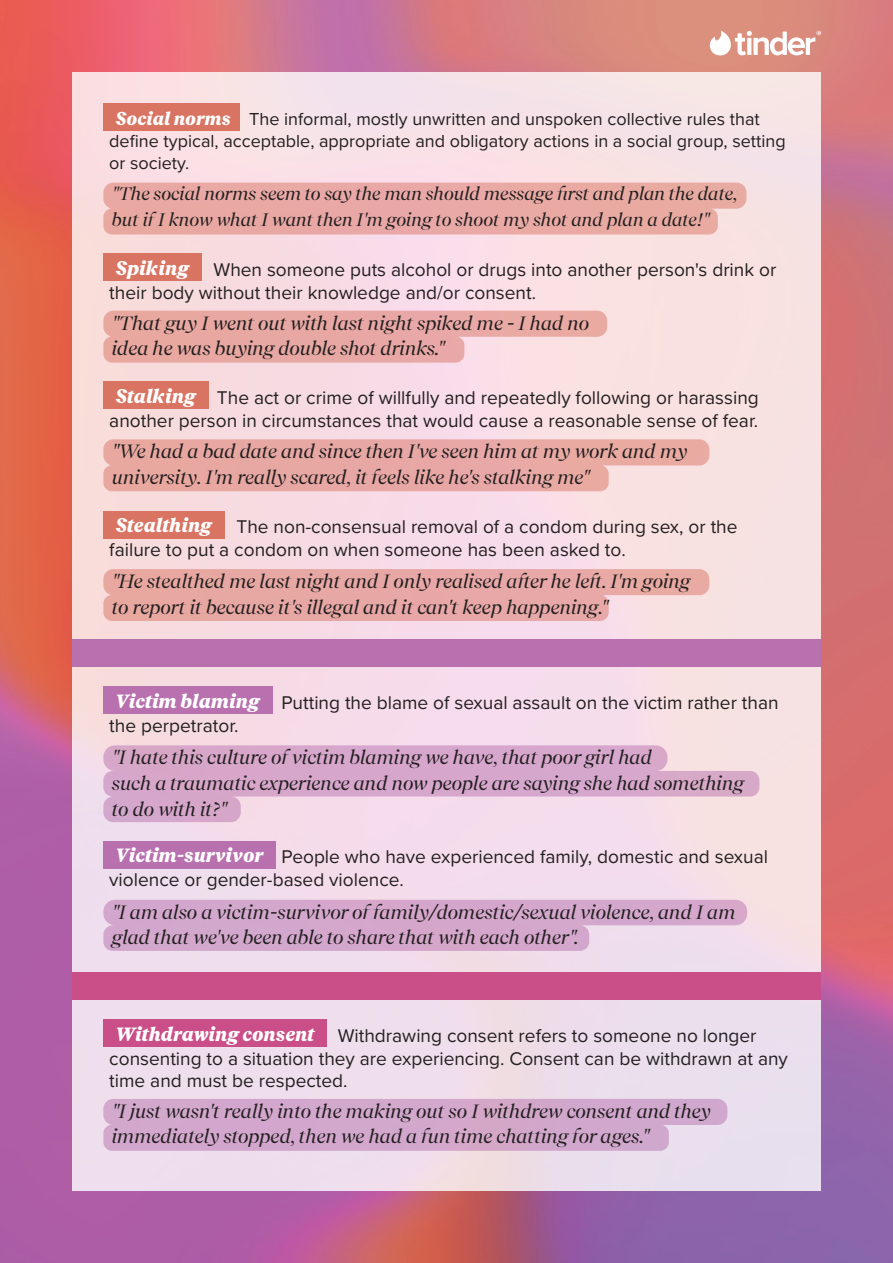
<style>
.page{position:relative;width:893px;height:1263px;background:#fff}
.page>*{position:absolute;margin:0;border:0;box-sizing:border-box;transform-origin:0 0}
.t1{font:italic 19.05px/25.7px "Recife Display";color:#231f20}
.t2{font:19.05px/23px "Proxima Nova";color:#231f20}
.t3{font:italic 900 19.05px "Recife Text";color:#fff}
.t4{font:18px/21.6px "Proxima Nova";color:#231f20}
.t5{font:italic 18px/25.7px "Recife Display";color:#231f20}
.t6{font:italic 900 18px "Recife Text";color:#fff}
</style>
<div class="page">
<img style="left:0;top:0;width:893px;height:1263px">
<div style="left:72px;top:72px;width:749px;height:1119px;background:linear-gradient(to right,#f5dbe5,#f5e1e7)"></div>
<div style="left:103px;top:253px;width:99px;height:28px;background:#d97463"></div>
<svg style="left:103px;top:311px;width:504px;height:52px;background:#eab0ac"></svg>
<div style="left:103px;top:104px;width:137px;height:27px;background:#d97463"></div>
<div style="left:103px;top:381px;width:106px;height:28px;background:#d97463"></div>
<svg style="left:103px;top:439px;width:606px;height:52px;background:#e9ada8"></svg>
<div style="left:103px;top:511px;width:122px;height:27px;background:#d97463"></div>
<svg style="left:103px;top:569px;width:606px;height:52px;background:#e8aca9"></svg>
<div style="left:72px;top:639px;width:749px;height:28px;background:#b871ae"></div>
<div style="left:103px;top:686px;width:170px;height:28px;background:#b871ae"></div>
<svg style="left:103px;top:745px;width:656px;height:77px;background:#e0b8d4"></svg>
<div style="left:103px;top:841px;width:173px;height:27px;background:#b871ae"></div>
<svg style="left:103px;top:900px;width:644px;height:51px;background:#d7aed0"></svg>
<div style="left:72px;top:972px;width:749px;height:28px;background:#ca4e87"></div>
<div style="left:103px;top:1019px;width:224px;height:27px;background:#ca4e87"></div>
<svg style="left:103px;top:1099px;width:624px;height:52px;background:#d3aace"></svg>
<div style="left:103px;top:183px;width:643px;height:51px;background:#e9a9a3"></div>
<svg style="left:709px;top:31px;width:112px;height:25px"></svg>
<p class="t6" style="left:115px;top:106px;width:117px">Social norms</p>
<p class="t4" style="left:109px;top:108px;width:678px;text-indent:140px">The informal, mostly unwritten and unspoken collective rules that define typical, acceptable, appropriate and obligatory actions in a social group, setting or society.</p>
<p class="t5" style="left:112px;top:181px;width:628px">"The social norms seem to say the man should message first and plan the date, but if I know what I want then I'm going to shoot my shot and plan a date!"</p>
<p class="t3" style="left:115px;top:254px;width:75px">Spiking</p>
<p class="t1" style="left:112px;top:310px;width:479px">"That guy I went out with last night spiked me - I had no idea he was buying double shot drinks."</p>
<p class="t2" style="left:109px;top:257px;width:669px;text-indent:104px">When someone puts alcohol or drugs into another person's drink or their body without their knowledge and/or consent.</p>
<p class="t3" style="left:115px;top:382px;width:82px">Stalking</p>
<p class="t1" style="left:112px;top:438px;width:577px">"We had a bad date and since then I've seen him at my work and my university. I'm really scared, it feels like he's stalking me"</p>
<p class="t2" style="left:109px;top:515px;width:630px;text-indent:127px">The non-consensual removal of a condom during sex, or the failure to put a condom on when someone has been asked to.</p>
<p class="t2" style="left:109px;top:385px;width:651px;text-align:right">The act or crime of willfully and repeatedly following or harassing<br>another person in circumstances that would cause a reasonable sense of fear.</p>
<p class="t3" style="left:115px;top:512px;width:98px">Stealthing</p>
<p class="t1" style="left:112px;top:568px;width:580px">"He stealthed me last night and I only realised after he left. I'm going to report it because it's illegal and it can't keep happening."</p>
<p class="t3" style="left:115px;top:687px;width:146px">Victim blaming</p>
<p class="t1" style="left:112px;top:744px;width:634px">"I hate this culture of victim blaming we have, that poor girl had<br>such a traumatic experience and now people are saying she had something to do with it?"</p>
<p class="t2" style="left:109px;top:845px;width:660px;text-indent:172px">People who have experienced family, domestic and sexual violence or gender-based violence.</p>
<p class="t2" style="left:281px;top:690px;width:499px">Putting the blame of sexual assault on the victim rather than</p>
<p class="t2" style="left:109px;top:713px;width:131px">the perpetrator.</p>
<p class="t3" style="left:115px;top:841px;width:150px">Victim-survivor</p>
<p class="t1" style="left:112px;top:899px;width:625px">"I am also a victim-survivor of family/domestic/sexual violence, and I am glad that we've been able to share that with each other".</p>
<p class="t3" style="left:115px;top:1020px;width:201px">Withdrawing consent</p>
<p class="t2" style="left:109px;top:1023px;width:680px;text-indent:228px">Withdrawing consent refers to someone no longer consenting to a situation they are experiencing. Consent can be withdrawn at any time and must be respected.</p>
<p class="t1" style="left:112px;top:1098px;width:600px">"I just wasn't really into the making out so I withdrew consent and they immediately stopped, then we had a fun time chatting for ages."</p>
</div>
